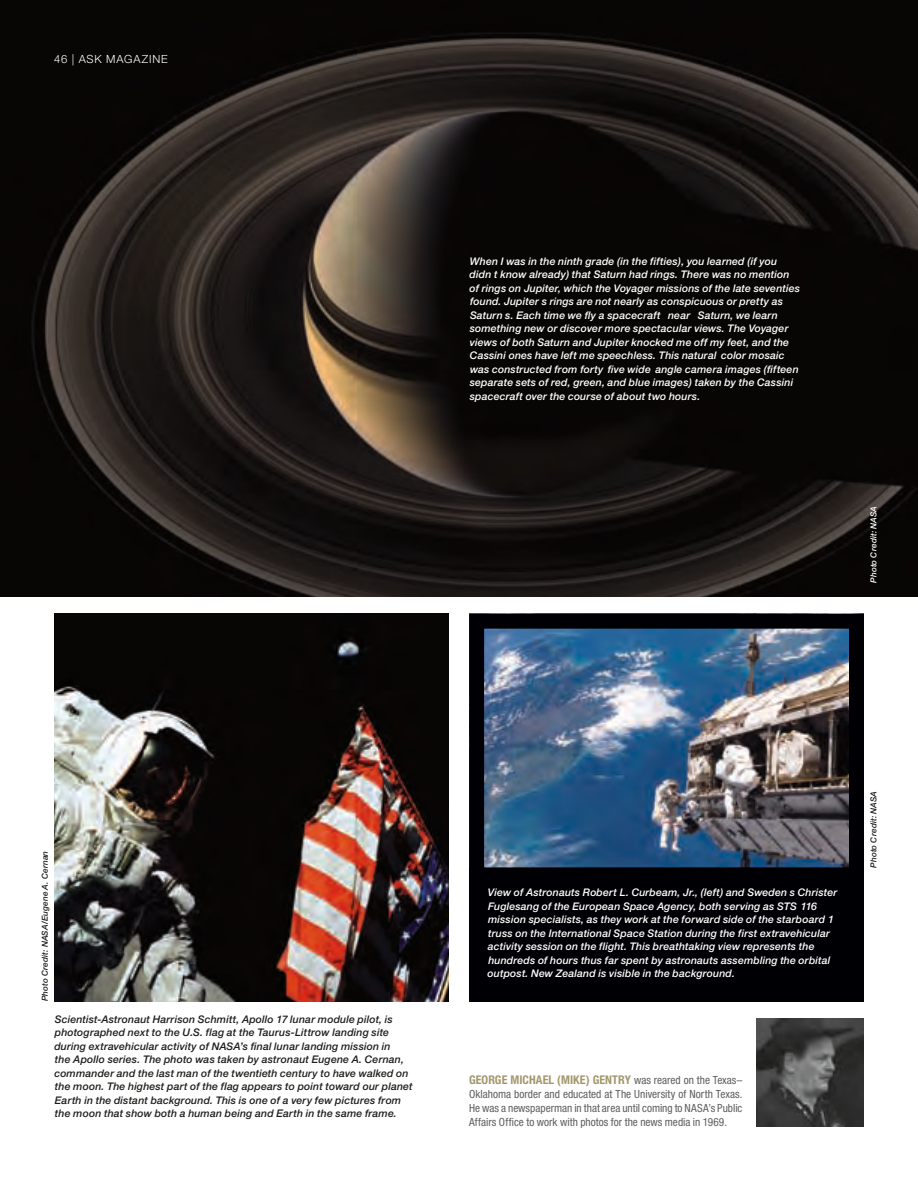
<style>
.page{position:relative;width:918px;height:1188px;background:#fff}
.page>*{position:absolute;margin:0;border:0;box-sizing:border-box;transform-origin:0 0}
.t1{font:700 condensed 12px "Helvetica Neue";letter-spacing:.005em;color:#a3986e}
.t2{font:condensed 11.25px "Helvetica Neue";color:#5e5f5f}
.t3{font:300 11.25px "Helvetica Neue";letter-spacing:.075em;color:#fff}
.t4{font:italic 500 10.5px/13.5px "Helvetica Neue";letter-spacing:.015em;color:#fff}
.t5{font:italic 500 10.5px/13.5px "Helvetica Neue";letter-spacing:.015em;color:#1c1c1a}
.t6{font:italic 500 8.25px "Helvetica Neue";letter-spacing:.005em;color:#1c1c1a}
.t7{font:italic 500 8.25px "Helvetica Neue";letter-spacing:.005em;color:#fff}
.s1{font-weight:400;font-size:11.25px;color:#5e5f5f}
</style>
<div class="page">
<img style="left:0;top:0;width:918px;height:597px">
<img style="left:54px;top:613px;width:395px;height:388px">
<img style="left:485px;top:630px;width:363px;height:236px">
<div style="left:469px;top:614px;width:395px;height:268px;border:15px solid #000004"></div>
<div style="left:469px;top:868px;width:395px;height:133px;background:#000004"></div>
<img style="left:756px;top:1018px;width:108px;height:108px">
<p class="t3" style="left:54px;top:52px;width:115px">46 | ASK MAGAZINE</p>
<p class="t4" style="left:470px;top:254px;width:332px">When I was in the ninth grade (in the fifties), you learned (if you didn t know already) that Saturn had rings. There was no mention of rings on Jupiter, which the Voyager missions of the late seventies found. Jupiter s rings are not nearly as conspicuous or pretty as Saturn s. Each time we fly a spacecraft near Saturn, we learn something new or discover more spectacular views. The Voyager views of both Saturn and Jupiter knocked me off my feet, and the Cassini ones have left me speechless. This natural color mosaic was constructed from forty five wide angle camera images (fifteen separate sets of red, green, and blue images) taken by the Cassini spacecraft over the course of about two hours.</p>
<p class="t7" style="left:869px;top:583px;width:79px;rotate:-90deg">Photo Credit: NASA</p>
<p class="t6" style="left:40px;top:1001px;width:152px;rotate:-90deg">Photo Credit: NASA/Eugene A. Cernan</p>
<p class="t5" style="left:54px;top:1012px;width:360px">Scientist-Astronaut Harrison Schmitt, Apollo 17 lunar module pilot, is photographed next to the U.S. flag at the Taurus-Littrow landing site during extravehicular activity of NASA’s final lunar landing mission in<br>the Apollo series. The photo was taken by astronaut Eugene A. Cernan, commander and the last man of the twentieth century to have walked on the moon. The highest part of the flag appears to point toward our planet Earth in the distant background. This is one of a very few pictures from the moon that show both a human being and Earth in the same frame.</p>
<p class="t4" style="left:488px;top:886px;width:351px">View of Astronauts Robert L. Curbeam, Jr., (left) and Sweden s Christer Fuglesang of the European Space Agency, both serving as STS 116 mission specialists, as they work at the forward side of the starboard 1 truss on the International Space Station during the first extravehicular activity session on the flight. This breathtaking view represents the hundreds of hours thus far spent by astronauts assembling the orbital outpost. New Zealand is visible in the background.</p>
<p class="t6" style="left:869px;top:868px;width:79px;rotate:-90deg">Photo Credit: NASA</p>
<p class="t1" style="left:469px;top:1072px;width:275px">GEORGE MICHAEL (MIKE) GENTRY <span class="s1">was reared on the Texas–</span></p>
<p class="t2" style="left:469px;top:1087px;width:275px">Oklahoma border and educated at The University of North Texas.</p>
<p class="t2" style="left:469px;top:1102px;width:275px">He was a newspaperman in that area until coming to NASA’s Public</p>
<p class="t2" style="left:469px;top:1116px;width:259px">Affairs Office to work with photos for the news media in 1969.</p>
</div>
